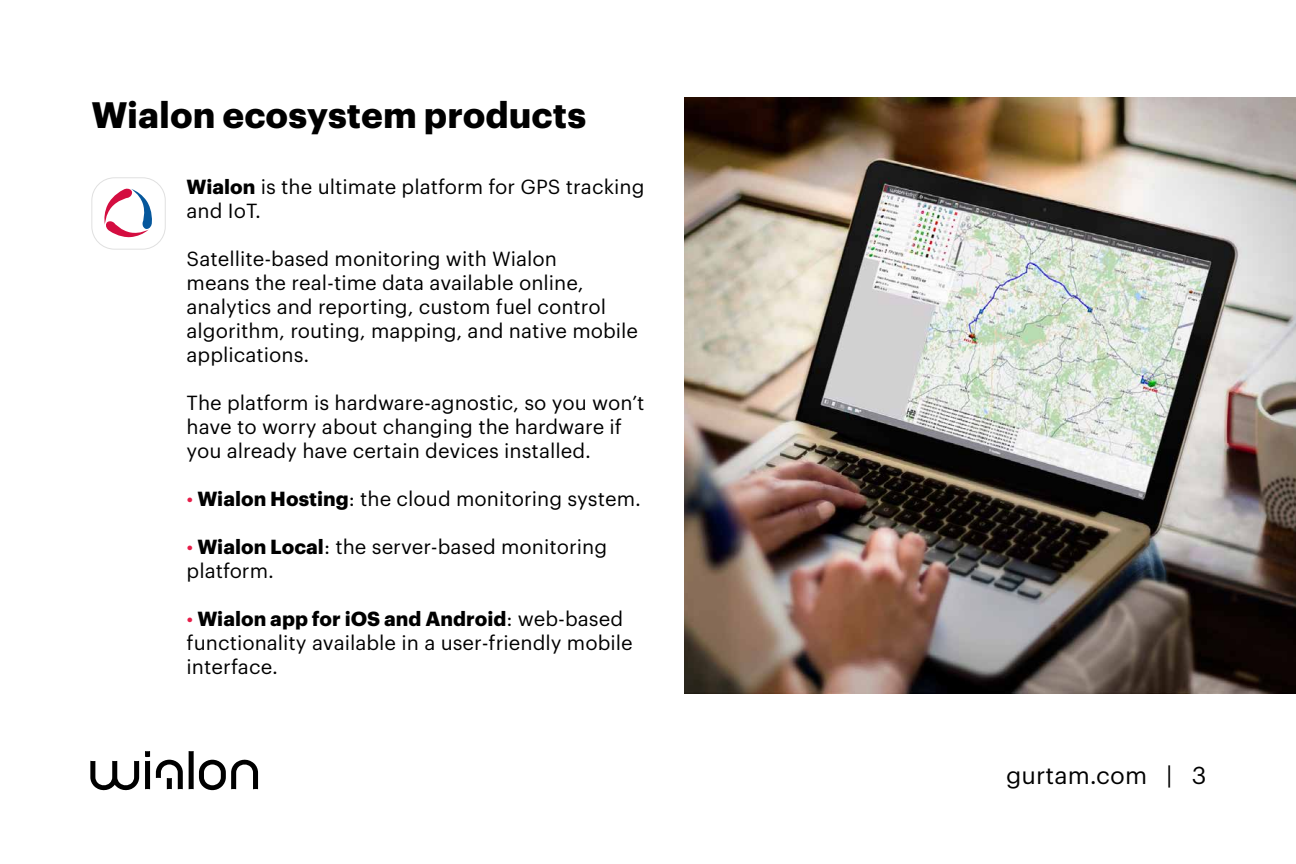
<style>
.page{position:relative;width:1296px;height:864px;background:#fff}
.page>*{position:absolute;margin:0;border:0;box-sizing:border-box;transform-origin:0 0}
.t1{font:700 36px "Graphik LCG";color:#000}
.t2{font:24px "Graphik LCG";color:#000}
.t3{font:20px/24px "Graphik LCG";color:#000}
.s1{font-weight:700}
.s2{color:#e61d49}
</style>
<div class="page">
<svg style="left:90px;top:761px;width:49px;height:30px"></svg>
<svg style="left:145px;top:751px;width:5px;height:38px"></svg>
<svg style="left:189px;top:751px;width:69px;height:39px"></svg>
<svg style="left:156px;top:760px;width:27px;height:29px"></svg>
<div style="left:91px;top:177px;width:75px;height:73px;border:1px solid #e0e0e0;border-radius:23px"></div>
<svg style="left:104px;top:188px;width:48px;height:50px"></svg>
<img style="left:685px;top:98px;width:611px;height:595px">
<h1 class="t1" style="left:91px;top:87px;width:496px">Wialon ecosystem products</h1>
<p class="t3" style="left:187px;top:173px;width:459px"><span class="s1">Wialon</span> is the ultimate platform for GPS tracking and IoT.</p>
<p class="t3" style="left:187px;top:245px;width:453px">Satellite-based monitoring with Wialon<br>means the real-time data available online, analytics and reporting, custom fuel control algorithm, routing, mapping, and native mobile applications.</p>
<p class="t3" style="left:187px;top:389px;width:459px">The platform is hardware-agnostic, so you won’t have to worry about changing the hardware if you already have certain devices installed.</p>
<p class="t3" style="left:187px;top:485px;width:456px"><span class="s2">•</span> <span class="s1">Wialon Hosting</span>: the cloud monitoring system.</p>
<p class="t3" style="left:187px;top:533px;width:422px"><span class="s2">•</span> <span class="s1">Wialon Local</span>: the server-based monitoring platform.</p>
<p class="t3" style="left:187px;top:605px;width:448px"><span class="s2">•</span> <span class="s1">Wialon app for iOS and Android</span>: web-based functionality available in a user-friendly mobile interface.</p>
<p class="t2" style="left:1006px;top:758px;width:202px">gurtam.com | 3</p>
</div>
